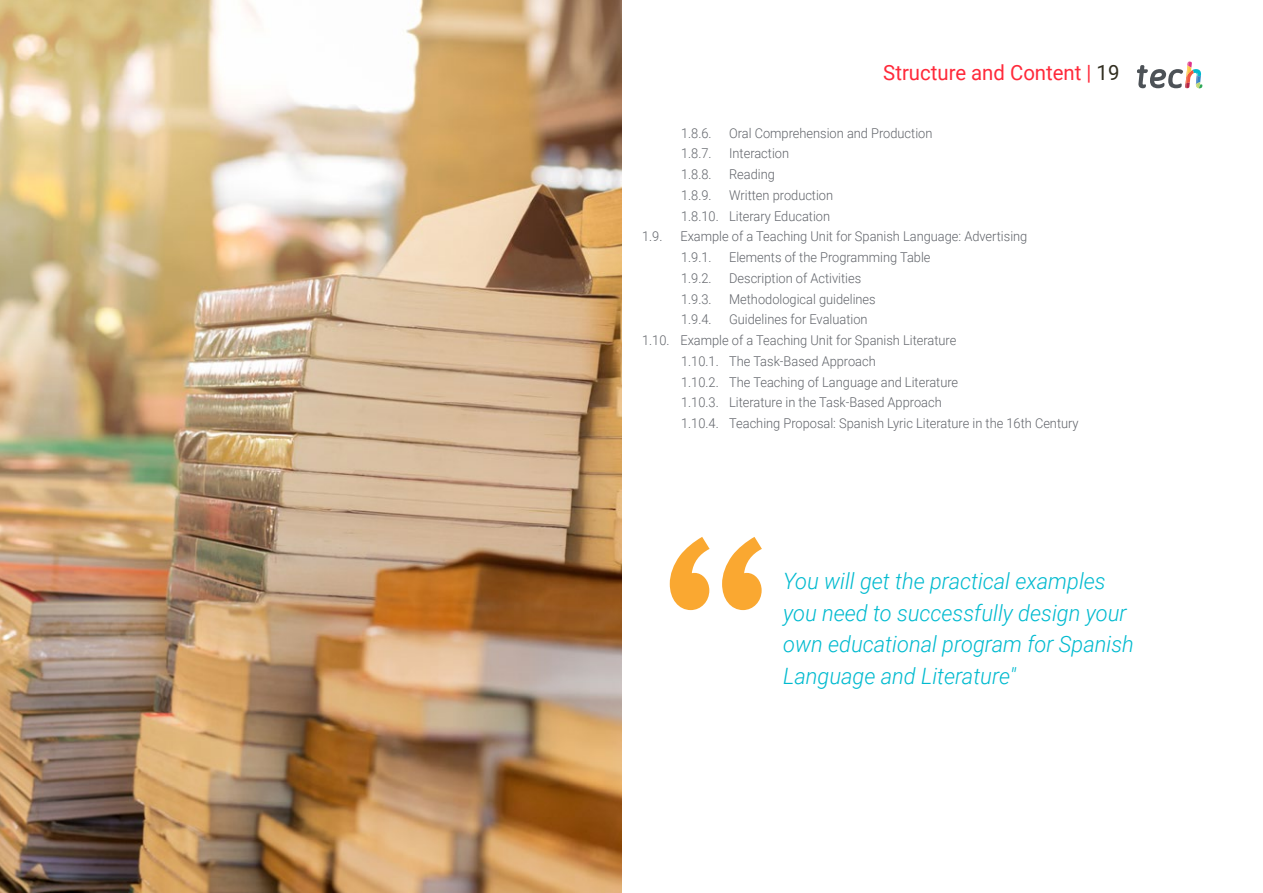
<style>
.page{position:relative;width:1263px;height:893px;background:#fff}
.page>*{position:absolute;margin:0;border:0;box-sizing:border-box;transform-origin:0 0}
.t1{font:italic 300 22.5px/31.5px "Roboto";color:#00bacf}
.t2{font:21px "Roboto";color:#ff293a}
.t3{font:300 13.5px/20.7px "Roboto";color:#61646a;text-align:right;scale:.95 1}
.s1{color:#312e20}
</style>
<div class="page">
<svg style="left:1137px;top:62px;width:65px;height:27px"></svg>
<img style="left:0;top:0;width:622px;height:893px">
<svg style="left:670px;top:537px;width:92px;height:73px"></svg>
<h2 class="t2" style="left:883px;top:57px;width:238px">Structure and Content | <span class="s1">19</span></h2>
<p class="t3" style="left:681px;top:122px;width:34px">1.8.6.</p>
<p class="t3" style="left:729px;top:122px;width:215px">Oral Comprehension and Production</p>
<p class="t3" style="left:681px;top:143px;width:34px">1.8.7.</p>
<p class="t3" style="left:729px;top:143px;width:65px">Interaction</p>
<p class="t3" style="left:681px;top:164px;width:34px">1.8.8.</p>
<p class="t3" style="left:729px;top:164px;width:50px">Reading</p>
<p class="t3" style="left:681px;top:184px;width:34px">1.8.9.</p>
<p class="t3" style="left:681px;top:184px;width:162px">Written production<br>1.8.10. Literary Education</p>
<p class="t3" style="left:642px;top:226px;width:23px">1.9.</p>
<p class="t3" style="left:680px;top:226px;width:367px;text-align:left">Example of a Teaching Unit for Spanish Language: Advertising<br>1.9.1.</p>
<p class="t3" style="left:729px;top:247px;width:214px">Elements of the Programming Table</p>
<p class="t3" style="left:681px;top:267px;width:34px">1.9.2.</p>
<p class="t3" style="left:729px;top:267px;width:140px">Description of Activities</p>
<p class="t3" style="left:681px;top:288px;width:34px">1.9.3.</p>
<p class="t3" style="left:729px;top:288px;width:156px">Methodological guidelines</p>
<p class="t3" style="left:681px;top:309px;width:34px">1.9.4.</p>
<p class="t3" style="left:729px;top:309px;width:147px">Guidelines for Evaluation</p>
<p class="t3" style="left:642px;top:330px;width:332px">1.10. Example of a Teaching Unit for Spanish Literature</p>
<p class="t3" style="left:681px;top:350px;width:206px">1.10.1. The Task-Based Approach</p>
<p class="t3" style="left:681px;top:371px;width:293px">1.10.2. The Teaching of Language and Literature</p>
<p class="t3" style="left:681px;top:392px;width:276px">1.10.3. Literature in the Task-Based Approach</p>
<p class="t3" style="left:681px;top:413px;width:420px">1.10.4. Teaching Proposal: Spanish Lyric Literature in the 16th Century</p>
<h1 class="t1" style="left:783px;top:565px;width:352px">You will get the practical examples you need to successfully design your own educational program for Spanish Language and Literature"</h1>
</div>
